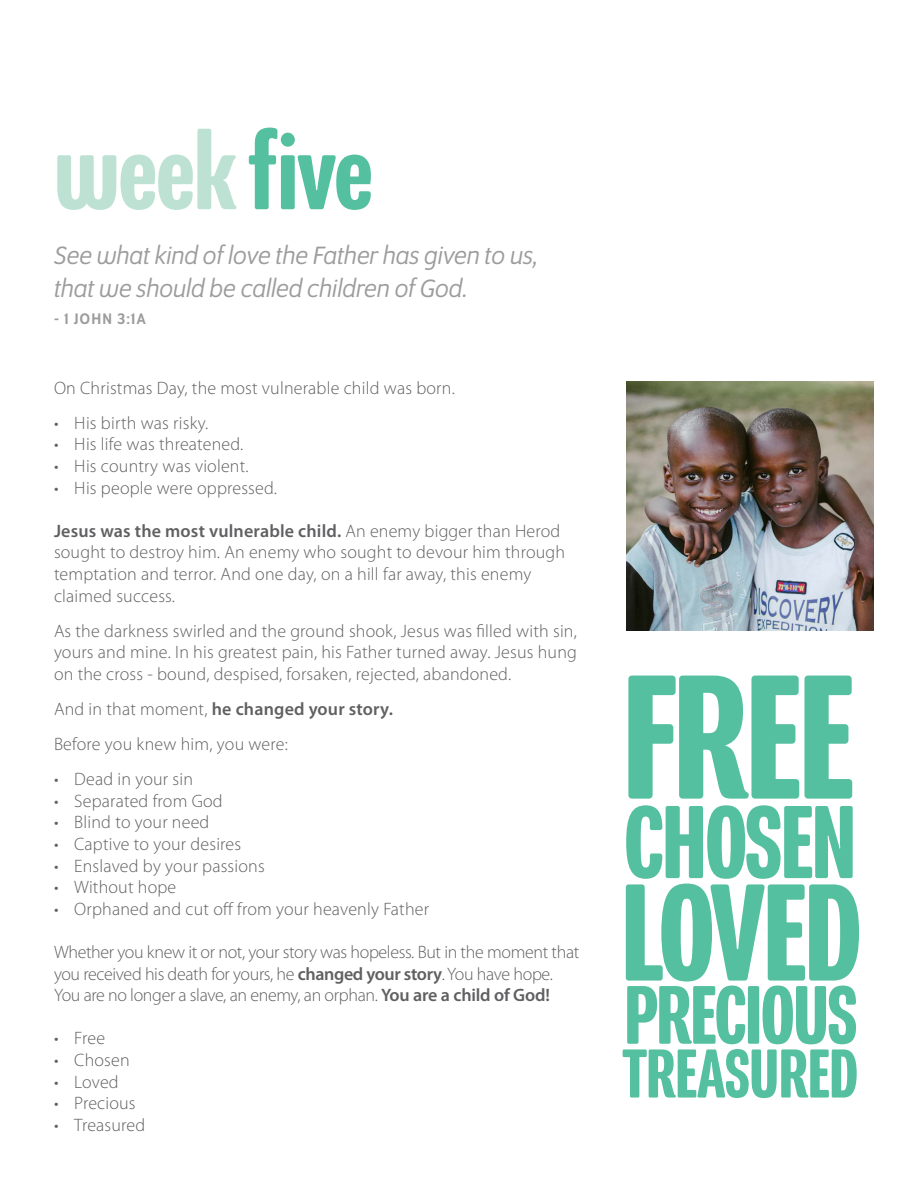
<style>
.page{position:relative;width:918px;height:1188px;background:#fff}
.page>*{position:absolute;margin:0;border:0;box-sizing:border-box;transform-origin:0 0}
.t1{font:500 192px "Program Nar OT";color:#55c09f}
.t2{font:500 150px "Program Nar OT";letter-spacing:-.025em;color:#55c09f}
.t3{font:500 112.5px "Program Nar OT";letter-spacing:-.01em;color:#bde2d4}
.t4{font:500 112.5px "Program Nar OT";letter-spacing:-.02em;color:#55c09f}
.t5{font:500 90px "Program Nar OT";letter-spacing:-.02em;color:#55c09f}
.t6{font:500 75px "Program Nar OT";letter-spacing:-.01em;color:#55c09f}
.t7{font:italic 27px/33px "Program OT";color:#9c9b9d}
.t8{font:300 18px/21.6px "Myriad Pro";letter-spacing:.01em;color:#605f61}
.t9{font:300 18px/21.6px "Myriad Pro";letter-spacing:-.02em;color:#605f61}
.t10{font:500 16.5px "Program OT";letter-spacing:.08em;color:#9c9b9d}
.s1{color:#55c09f}
.s2{font-weight:600}
</style>
<div class="page">
<img style="left:627px;top:382px;width:247px;height:249px">
<h3 class="t3" style="left:54px;top:112px;width:321px">week <span class="s1">five</span></h3>
<h3 class="t7" style="left:54px;top:238px;width:486px">See what kind of love the Father has given to us, that we should be called children of God.</h3>
<p class="t10" style="left:54px;top:309px;width:93px">- 1 JOHN 3:1A</p>
<p class="t8" style="left:54px;top:377px;width:402px">On Christmas Day, the most vulnerable child was born.</p>
<p class="t8" style="left:54px;top:412px;width:156px">• His birth was risky.</p>
<p class="t8" style="left:54px;top:433px;width:191px">• His life was threatened.</p>
<p class="t8" style="left:54px;top:455px;width:196px">• His country was violent.</p>
<p class="t8" style="left:54px;top:477px;width:225px">• His people were oppressed.</p>
<p class="t8" style="left:54px;top:520px;width:513px"><span class="s2">Jesus was the most vulnerable child.</span> An enemy bigger than Herod sought to destroy him. An enemy who sought to devour him through temptation and terror. And one day, on a hill far away, this enemy claimed success.</p>
<p class="t8" style="left:54px;top:620px;width:525px;text-align:justify">As the darkness swirled and the ground shook, Jesus was filled with sin, yours and mine. In his greatest pain, his Father turned away. Jesus hung on the cross - bound, despised, forsaken, rejected, abandoned.</p>
<p class="t8" style="left:54px;top:691px;width:340px;line-height:35.1px">And in that moment, <span class="s2">he changed your story.<br></span>Before you knew him, you were:</p>
<p class="t8" style="left:54px;top:768px;width:140px">• Dead in your sin</p>
<p class="t8" style="left:54px;top:790px;width:170px">• Separated from God</p>
<p class="t8" style="left:54px;top:811px;width:157px">• Blind to your need</p>
<p class="t8" style="left:54px;top:833px;width:189px">• Captive to your desires</p>
<p class="t8" style="left:54px;top:855px;width:212px">• Enslaved by your passions</p>
<p class="t8" style="left:54px;top:876px;width:124px">• Without hope</p>
<p class="t8" style="left:54px;top:898px;width:377px">• Orphaned and cut off from your heavenly Father</p>
<p class="t9" style="left:54px;top:941px;width:527px">Whether you knew it or not, your story was hopeless. But in the moment that you received his death for yours, he <span class="s2">changed your story</span>. You have hope.<br>You are no longer a slave, an enemy, an orphan. <span class="s2">You are a child of God!</span></p>
<p class="t8" style="left:54px;top:1027px;width:53px">• Free</p>
<p class="t8" style="left:54px;top:1049px;width:77px">• Chosen</p>
<p class="t8" style="left:54px;top:1071px;width:66px">• Loved</p>
<p class="t8" style="left:54px;top:1092px;width:83px">• Precious</p>
<p class="t8" style="left:54px;top:1114px;width:93px">• Treasured</p>
<h1 class="t1" style="left:621px;top:632px;width:234px">FREE</h1>
<h3 class="t4" style="left:624px;top:781px;width:234px">CHOSEN</h3>
<h2 class="t2" style="left:620px;top:851px;width:243px">LOVED</h2>
<h3 class="t5" style="left:624px;top:966px;width:235px">PRECIOUS</h3>
<h3 class="t6" style="left:623px;top:1033px;width:237px">TREASURED</h3>
</div>
